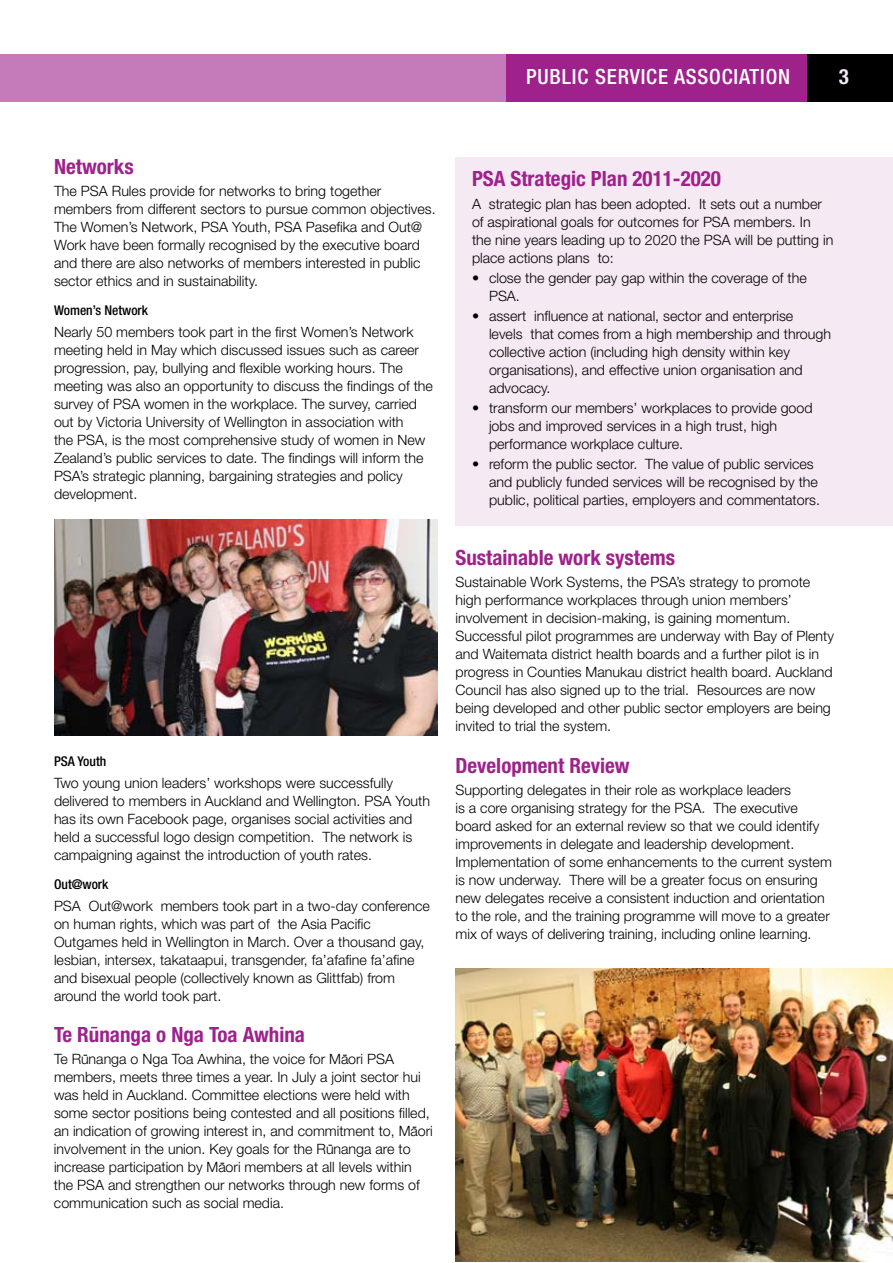
<style>
.page{position:relative;width:893px;height:1263px;background:#fff}
.page>*{position:absolute;margin:0;border:0;box-sizing:border-box;transform-origin:0 0}
.t1{font:700 condensed 21px "Helvetica Neue";color:#9f218b}
.t2{font:500 condensed 21px "Helvetica Neue";letter-spacing:.04em;color:#fff}
.t3{font:700 condensed 21px "Helvetica Neue";color:#f5e9f3}
.t4{font:300 14.25px/18px "Helvetica Neue";color:#000}
.t5{font:500 condensed 13.5px "Helvetica Neue";color:#000}
</style>
<div class="page">
<div style="left:0;top:54px;width:893px;height:47px;background:#c57ab9"></div>
<div style="left:507px;top:54px;width:301px;height:47px;background:#9f218b"></div>
<div style="left:808px;top:54px;width:85px;height:47px;background:#000"></div>
<div style="left:455px;top:157px;width:438px;height:369px;background:#f5e9f3"></div>
<img style="left:54px;top:520px;width:383px;height:215px">
<img style="left:455px;top:969px;width:438px;height:292px">
<h1 class="t2" style="left:526px;top:64px;width:266px">PUBLIC SERVICE ASSOCIATION</h1>
<h1 class="t3" style="left:839px;top:64px;width:12px">3</h1>
<h1 class="t1" style="left:54px;top:153px;width:81px">Networks</h1>
<p class="t4" style="left:54px;top:181px;width:383px">The PSA Rules provide for networks to bring together members from different sectors to pursue common objectives.<br>The Women’s Network, PSA Youth, PSA Pasefika and Out@ Work have been formally recognised by the executive board and there are also networks of members interested in public sector ethics and in sustainability.</p>
<p class="t5" style="left:54px;top:302px;width:96px">Women’s Network</p>
<p class="t4" style="left:54px;top:323px;width:380px">Nearly 50 members took part in the first Women’s Network meeting held in May which discussed issues such as career progression, pay, bullying and flexible working hours. The meeting was also an opportunity to discuss the findings of the survey of PSA women in the workplace. The survey, carried out by Victoria University of Wellington in association with<br>the PSA, is the most comprehensive study of women in New Zealand’s public services to date. The findings will inform the PSA’s strategic planning, bargaining strategies and policy development.</p>
<p class="t5" style="left:54px;top:753px;width:54px">PSA Youth</p>
<p class="t4" style="left:54px;top:773px;width:378px">Two young union leaders’ workshops were successfully delivered to members in Auckland and Wellington. PSA Youth has its own Facebook page, organises social activities and held a successful logo design competition. The network is campaigning against the introduction of youth rates.</p>
<p class="t5" style="left:54px;top:876px;width:56px">Out@work</p>
<p class="t4" style="left:54px;top:897px;width:377px">PSA Out@work members took part in a two-day conference on human rights, which was part of the Asia Pacific Outgames held in Wellington in March. Over a thousand gay, lesbian, intersex, takataapui, transgender, fa’afafine fa’afine and bisexual people (collectively known as Glittfab) from around the world took part.</p>
<h1 class="t1" style="left:54px;top:1021px;width:252px">Te Runanga o Nga Toa Awhina</h1>
<p class="t4" style="left:54px;top:1049px;width:380px">Te Runanga o Nga Toa Awhina, the voice for Maori PSA members, meets three times a year. In July a joint sector hui was held in Auckland. Committee elections were held with some sector positions being contested and all positions filled, an indication of growing interest in, and commitment to, Maori involvement in the union. Key goals for the Runanga are to increase participation by Maori members at all levels within the PSA and strengthen our networks through new forms of communication such as social media.</p>
<h1 class="t1" style="left:472px;top:166px;width:250px">PSA Strategic Plan 2011-2020</h1>
<p class="t4" style="left:472px;top:194px;width:363px">A strategic plan has been adopted. It sets out a number of aspirational goals for outcomes for PSA members. In the nine years leading up to 2020 the PSA will be putting in place actions plans to:</p>
<p class="t4" style="left:489px;top:268px;width:319px;text-indent:-17px">• close the gender pay gap within the coverage of the<br>PSA.</p>
<p class="t4" style="left:489px;top:306px;width:344px;text-indent:-17px">• assert influence at national, sector and enterprise<br>levels that comes from a high membership and through collective action (including high density within key organisations), and effective union organisation and advocacy.</p>
<p class="t4" style="left:489px;top:399px;width:325px;text-indent:-17px">• transform our members’ workplaces to provide good jobs and improved services in a high trust, high performance workplace culture.</p>
<p class="t4" style="left:489px;top:455px;width:332px;text-indent:-17px">• reform the public sector. The value of public services and publicly funded services will be recognised by the public, political parties, employers and commentators.</p>
<h1 class="t1" style="left:455px;top:544px;width:221px">Sustainable work systems</h1>
<p class="t4" style="left:455px;top:572px;width:380px">Sustainable Work Systems, the PSA’s strategy to promote high performance workplaces through union members’ involvement in decision-making, is gaining momentum.<br>Successful pilot programmes are underway with Bay of Plenty and Waitemata district health boards and a further pilot is in progress in Counties Manukau district health board. Auckland Council has also signed up to the trial. Resources are now being developed and other public sector employers are being invited to trial the system.</p>
<h1 class="t1" style="left:455px;top:753px;width:176px">Development Review</h1>
<p class="t4" style="left:455px;top:781px;width:378px">Supporting delegates in their role as workplace leaders<br>is a core organising strategy for the PSA. The executive board asked for an external review so that we could identify improvements in delegate and leadership development.<br>Implementation of some enhancements to the current system is now underway. There will be a greater focus on ensuring new delegates receive a consistent induction and orientation to the role, and the training programme will move to a greater mix of ways of delivering training, including online learning.</p>
</div>
